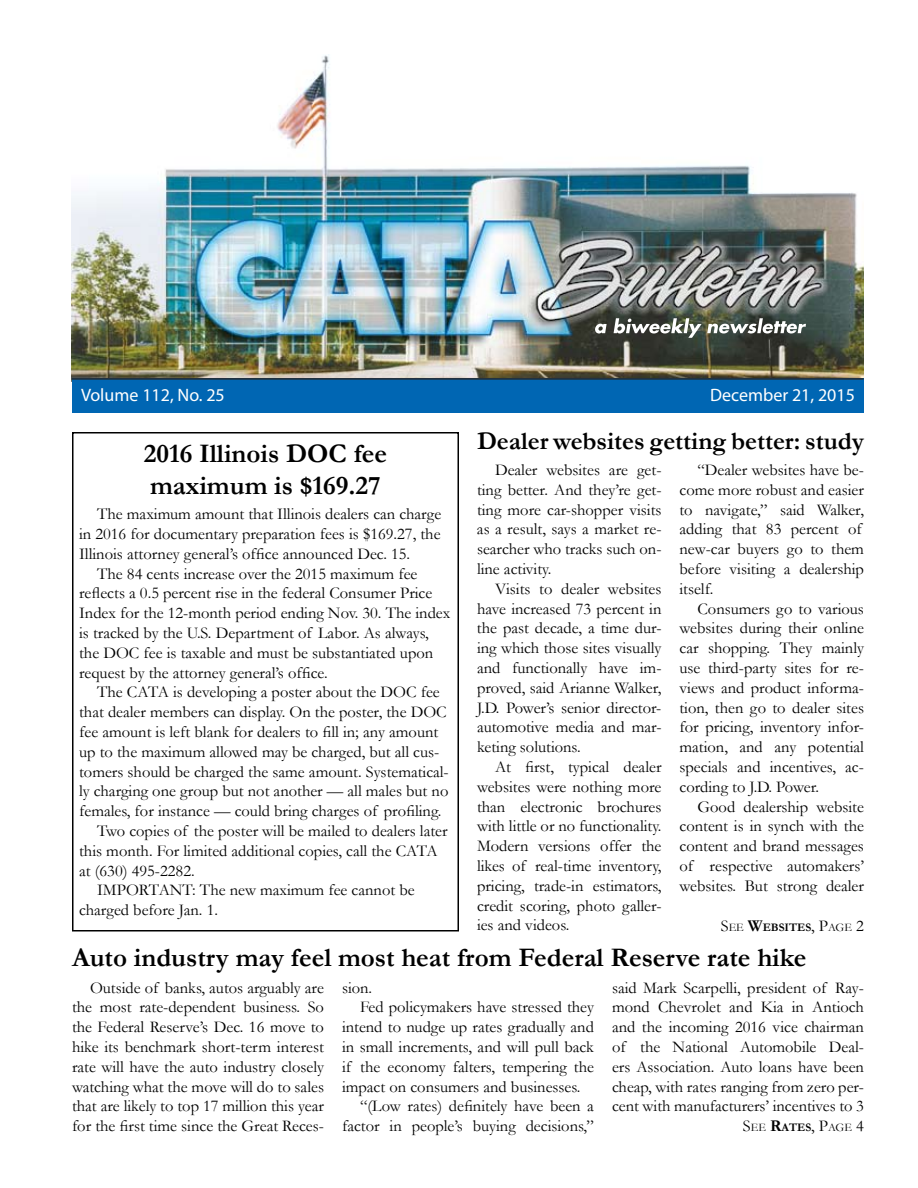
<style>
.page{position:relative;width:918px;height:1188px;background:#fff}
.page>*{position:absolute;margin:0;border:0;box-sizing:border-box;transform-origin:0 0}
.t1{font:700 27px/32.4px "Garamond";color:#000}
.t2{font:700 25.5px "Garamond";color:#000}
.t3{font:18px "Myriad Pro";color:#fff}
.t4{font:16.5px/19.8px "Garamond";color:#000;text-align:justify}
.t5{font:700 11.55px "Garamond";color:#000}
.t6{font:11.55px "Garamond";color:#000}
.s1{font-weight:400;font-size:16.5px}
.s2{font-weight:400}
.s3{font-size:16.5px}
.s4{font-weight:700;font-size:16.5px}
.s5{font-weight:700}
</style>
<div class="page">
<div style="left:72px;top:432px;width:387px;height:500px;border:2px solid #000"></div>
<img style="left:72px;top:54px;width:792px;height:324px">
<div style="left:72px;top:379px;width:792px;height:34px;background:#0066b3"></div>
<hr style="left:72px;top:378px;width:792px;height:2px;background:#292a2c">
<svg style="left:595px;top:324px;width:12px;height:10px"></svg>
<svg style="left:614px;top:318px;width:192px;height:20px"></svg>
<p class="t3" style="left:81px;top:384px;width:145px">Volume 112, No. 25</p>
<p class="t3" style="left:710px;top:384px;width:146px">December 21, 2015</p>
<h1 class="t1" style="left:144px;top:437px;width:245px">2016 Illinois DOC fee maximum is $169.27</h1>
<p class="t4" style="left:79px;top:504px;width:364px;text-indent:18px">The maximum amount that Illinois dealers can charge in 2016 for documentary preparation fees is $169.27, the Illinois attorney general’s office announced Dec. 15.</p>
<p class="t4" style="left:79px;top:563px;width:373px;text-align:left;text-indent:18px">The 84 cents increase over the 2015 maximum fee reflects a 0.5 percent rise in the federal Consumer Price Index for the 12-month period ending Nov. 30. The index is tracked by the U.S. Department of Labor. As always, the DOC fee is taxable and must be substantiated upon request by the attorney general’s office.</p>
<p class="t4" style="left:97px;top:682px;width:344px">The CATA is developing a poster about the DOC fee</p>
<p class="t4" style="left:79px;top:702px;width:369px">that dealer members can display. On the poster, the DOC</p>
<p class="t4" style="left:79px;top:722px;width:361px">fee amount is left blank for dealers to fill in; any amount</p>
<p class="t4" style="left:79px;top:741px;width:362px">up to the maximum allowed may be charged, but all cus-</p>
<p class="t4" style="left:79px;top:761px;width:371px">tomers should be charged the same amount. Systematical-</p>
<p class="t4" style="left:79px;top:781px;width:371px">ly charging one group but not another — all males but no</p>
<p class="t4" style="left:79px;top:801px;width:364px">females, for instance — could bring charges of profiling.</p>
<p class="t4" style="left:97px;top:821px;width:352px">Two copies of the poster will be mailed to dealers later</p>
<p class="t4" style="left:79px;top:840px;width:360px">this month. For limited additional copies, call the CATA</p>
<p class="t4" style="left:79px;top:860px;width:117px">at (630) 495-2282.</p>
<p class="t4" style="left:97px;top:880px;width:319px">IMPORTANT: The new maximum fee cannot be</p>
<p class="t4" style="left:79px;top:900px;width:140px">charged before Jan. 1.</p>
<h2 class="t2" style="left:477px;top:423px;width:389px">Dealer websites getting better: study</h2>
<p class="t4" style="left:477px;top:460px;width:186px;text-indent:18px">Dealer websites are get&shy;ting better. And they’re get&shy;ting more car-shopper visits as a result, says a market re&shy;searcher who tracks such on&shy;line activity.</p>
<p class="t4" style="left:477px;top:578px;width:186px;text-indent:18px">Visits to dealer websites have increased 73 percent in the past decade, a time dur&shy;ing which those sites visually and functionally have im&shy;proved, said Arianne Walker, J.D. Power’s senior director&shy;automotive media and mar&shy;keting solutions.</p>
<p class="t4" style="left:477px;top:757px;width:186px;text-indent:18px">At first, typical dealer websites were nothing more than electronic brochures with little or no functionality.<br>Modern versions offer the likes of real-time inventory, pricing, trade-in estimators, credit scoring, photo galler&shy;ies and videos.</p>
<p class="t4" style="left:680px;top:460px;width:186px;text-align:left;text-indent:18px">“Dealer websites have be&shy;come more robust and easier to navigate,” said Walker, adding that 83 percent of new-car buyers go to them before visiting a dealership itself.</p>
<p class="t4" style="left:680px;top:598px;width:186px;text-indent:18px">Consumers go to various websites during their online car shopping. They mainly use third-party sites for re&shy;views and product informa&shy;tion, then go to dealer sites for pricing, inventory infor&shy;mation, and any potential specials and incentives, ac&shy;cording to J.D. Power.</p>
<p class="t4" style="left:680px;top:796px;width:186px;text-indent:18px">Good dealership website content is in synch with the content and brand messages of respective automakers’ websites. But strong dealer</p>
<p class="t5" style="left:721px;top:920px;width:145px"><span class="s1">S</span><span class="s2">ee</span> <span class="s3">W</span>ebsites<span class="s1">, P</span><span class="s2">age</span> <span class="s1">2</span></p>
<h1 class="t1" style="left:72px;top:941px;width:736px">Auto industry may feel most heat from Federal Reserve rate hike</h1>
<p class="t4" style="left:72px;top:977px;width:254px;text-indent:18px">Outside of banks, autos arguably are the most rate-dependent business. So the Federal Reserve’s Dec. 16 move to hike its benchmark short-term interest rate will have the auto industry closely watching what the move will do to sales that are likely to top 17 million this year for the first time since the Great Reces-</p>
<p class="t4" style="left:342px;top:977px;width:32px">sion.</p>
<p class="t4" style="left:360px;top:997px;width:236px">Fed policymakers have stressed they</p>
<p class="t4" style="left:342px;top:1017px;width:253px">intend to nudge up rates gradually and</p>
<p class="t4" style="left:342px;top:1036px;width:254px">in small increments, and will pull back</p>
<p class="t4" style="left:342px;top:1056px;width:254px">if the economy falters, tempering the</p>
<p class="t4" style="left:342px;top:1076px;width:240px">impact on consumers and businesses.</p>
<p class="t4" style="left:360px;top:1096px;width:235px">“(Low rates) definitely have been a</p>
<p class="t4" style="left:342px;top:1116px;width:254px">factor in people’s buying decisions,”</p>
<p class="t4" style="left:612px;top:977px;width:254px">said Mark Scarpelli, president of Ray&shy;mond Chevrolet and Kia in Antioch and the incoming 2016 vice chairman of the National Automobile Deal&shy;ers Association. Auto loans have been cheap, with rates ranging from zero per&shy;cent with manufacturers’ incentives to 3</p>
<p class="t6" style="left:743px;top:1120px;width:123px"><span class="s3">S</span>ee <span class="s4">R</span><span class="s5">ates</span><span class="s3">, P</span>age <span class="s3">4</span></p>
</div>
